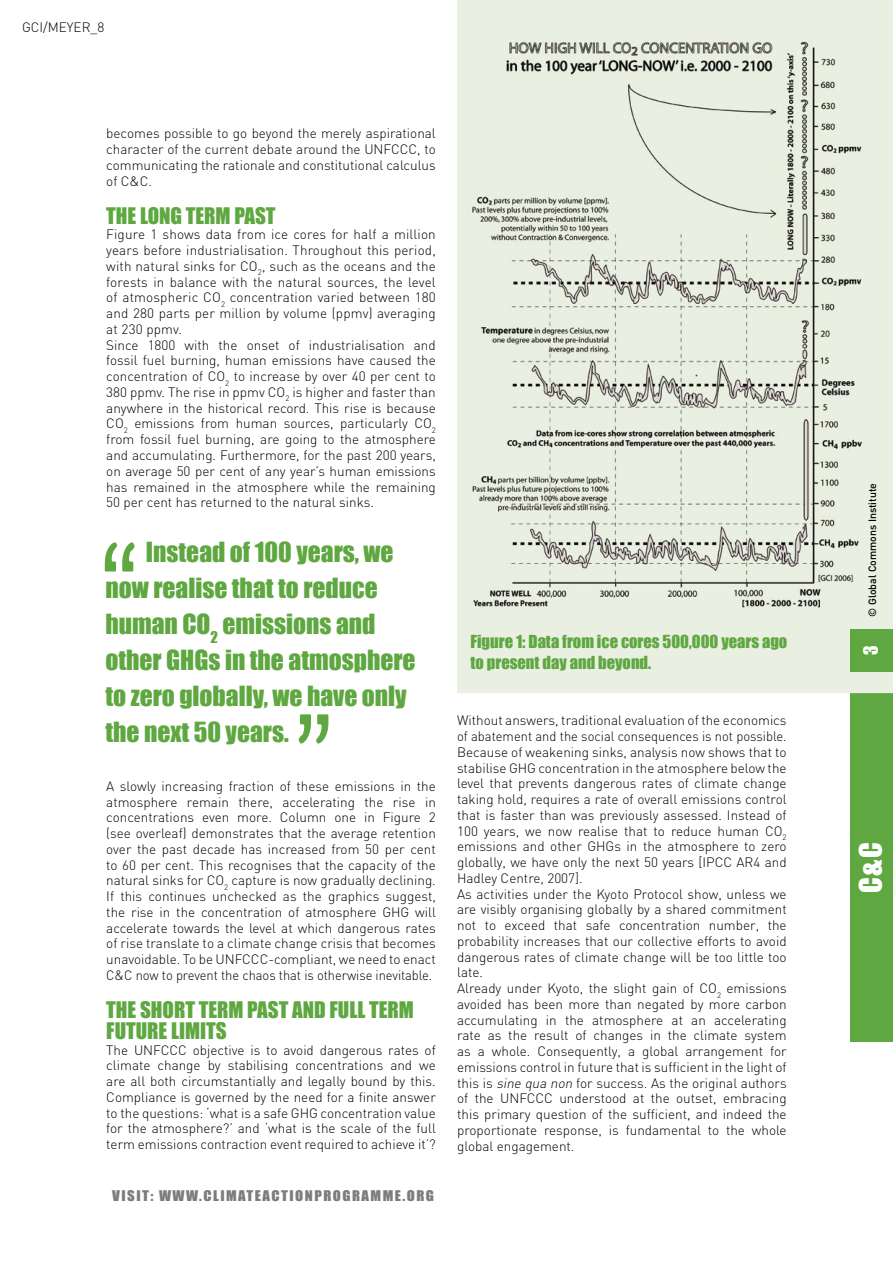
<style>
.page{position:relative;width:893px;height:1263px;background:#fff}
.page>*{position:absolute;margin:0;border:0;box-sizing:border-box;transform-origin:0 0}
.t1{font:300 135px "Conduit ITC";color:#5fa841}
.t2{font:28.5px "Impact";color:#fff}
.t3{font:25.5px/36px "Impact";color:#5fa841}
.t4{font:21px/21px "Impact";color:#5fa841}
.t5{font:18px "Impact";color:#fff}
.t6{font:16.5px/21px "Impact";color:#5fa841}
.t7{font:300 13.5px/15.8px "DIN";color:#000;text-align:justify}
.t8{font:13.5px "Impact";letter-spacing:.1em;color:#7c7c7c;scale:1.1 1}
.t9{font:500 10.5px "DIN";color:#000}
.s1{font-style:italic}
</style>
<div class="page">
<div style="left:850px;top:693px;width:43px;height:349px;background:#5fa841"></div>
<div style="left:457px;top:0;width:436px;height:693px;background:#eaf0e1"></div>
<img style="left:472px;top:41px;width:390px;height:567px">
<div style="left:850px;top:629px;width:43px;height:43px;background:#5fa841"></div>
<p class="t7" style="left:22px;top:19px;width:84px">GCI/MEYER_8</p>
<p class="t7" style="left:106px;top:126px;width:331px">becomes possible to go beyond the merely aspirational character of the current debate around the UNFCCC, to communicating the rationale and constitutional calculus of C&amp;C.</p>
<h3 class="t4" style="left:106px;top:205px;width:171px">THE LONG TERM PAST</h3>
<p class="t7" style="left:106px;top:227px;width:331px;text-align:left">Figure 1 shows data from ice cores for half a million years before industrialisation. Throughout this period, with natural sinks for CO<sub>2</sub>, such as the oceans and the forests in balance with the natural sources, the level of atmospheric CO<sub>2</sub> concentration varied between 180 and 280 parts per million by volume (ppmv) averaging at 230 ppmv.<br>Since 1800 with the onset of industrialisation and fossil fuel burning, human emissions have caused the concentration of CO<sub>2</sub> to increase by over 40 per cent to 380 ppmv. The rise in ppmv CO<sub>2</sub> is higher and faster than anywhere in the historical record. This rise is because CO<sub>2</sub> emissions from human sources, particularly CO<sub>2 </sub>from fossil fuel burning, are going to the atmosphere and accumulating. Furthermore, for the past 200 years, on average 50 per cent of any year’s human emissions has remained in the atmosphere while the remaining 50 per cent has returned to the natural sinks.</p>
<h1 class="t1" style="left:99px;top:518px;width:41px">“</h1>
<h3 class="t3" style="left:105px;top:534px;width:312px;text-indent:40px">Instead of 100 years, we now realise that to reduce human CO<sub>2</sub> emissions and other GHGs in the atmosphere to zero globally, we have only the next 50 years.</h3>
<h1 class="t1" style="left:334px;top:768px;width:41px;rotate:-180deg">“</h1>
<p class="t7" style="left:106px;top:778px;width:331px">A slowly increasing fraction of these emissions in the atmosphere remain there, accelerating the rise in concentrations even more. Column one in Figure 2 (see overleaf) demonstrates that the average retention over the past decade has increased from 50 per cent to 60 per cent. This recognises that the capacity of the natural sinks for CO<sub>2</sub> capture is now gradually declining.<br>If this continues unchecked as the graphics suggest, the rise in the concentration of atmosphere GHG will accelerate towards the level at which dangerous rates of rise translate to a climate change crisis that becomes unavoidable. To be UNFCCC-compliant, we need to enact C&amp;C now to prevent the chaos that is otherwise inevitable.</p>
<h3 class="t4" style="left:106px;top:999px;width:309px">THE SHORT TERM PAST AND FULL TERM<br>FUTURE LIMITS</h3>
<p class="t7" style="left:106px;top:1042px;width:331px">The UNFCCC objective is to avoid dangerous rates of climate change by stabilising concentrations and we are all both circumstantially and legally bound by this.<br>Compliance is governed by the need for a finite answer to the questions: ‘what is a safe GHG concentration value for the atmosphere?’ and ‘what is the scale of the full term emissions contraction event required to achieve it’?</p>
<p class="t8" style="left:112px;top:1188px;width:294px">VISIT: WWW.CLIMATEACTIONPROGRAMME.ORG</p>
<p class="t6" style="left:470px;top:630px;width:318px">Figure 1: Data from ice cores 500,000 years ago to present day and beyond.</p>
<p class="t7" style="left:457px;top:712px;width:331px;text-align:left">Without answers, traditional evaluation of the economics of abatement and the social consequences is not possible.<br>Because of weakening sinks, analysis now shows that to stabilise GHG concentration in the atmosphere below the level that prevents dangerous rates of climate change taking hold, requires a rate of overall emissions control that is faster than was previously assessed. Instead of 100 years, we now realise that to reduce human CO<sub>2 </sub>emissions and other GHGs in the atmosphere to zero globally, we have only the next 50 years [IPCC AR4 and Hadley Centre, 2007].<br>As activities under the Kyoto Protocol show, unless we are visibly organising globally by a shared commitment not to exceed that safe concentration number, the probability increases that our collective efforts to avoid dangerous rates of climate change will be too little too late.<br>Already under Kyoto, the slight gain of CO<sub>2</sub> emissions avoided has been more than negated by more carbon accumulating in the atmosphere at an accelerating rate as the result of changes in the climate system as a whole. Consequently, a global arrangement for emissions control in future that is sufficient in the light of this is <span class="s1">sine qua non</span> for success. As the original authors of the UNFCCC understood at the outset, embracing this primary question of the sufficient, and indeed the proportionate response, is fundamental to the whole global engagement.</p>
<p class="t9" style="left:866px;top:617px;width:135px;rotate:-90deg">© Global Commons Institute</p>
<h3 class="t5" style="left:859px;top:655px;width:11px;rotate:-90deg">3</h3>
<h2 class="t2" style="left:853px;top:893px;width:52px;rotate:-90deg">C&amp;C</h2>
</div>
